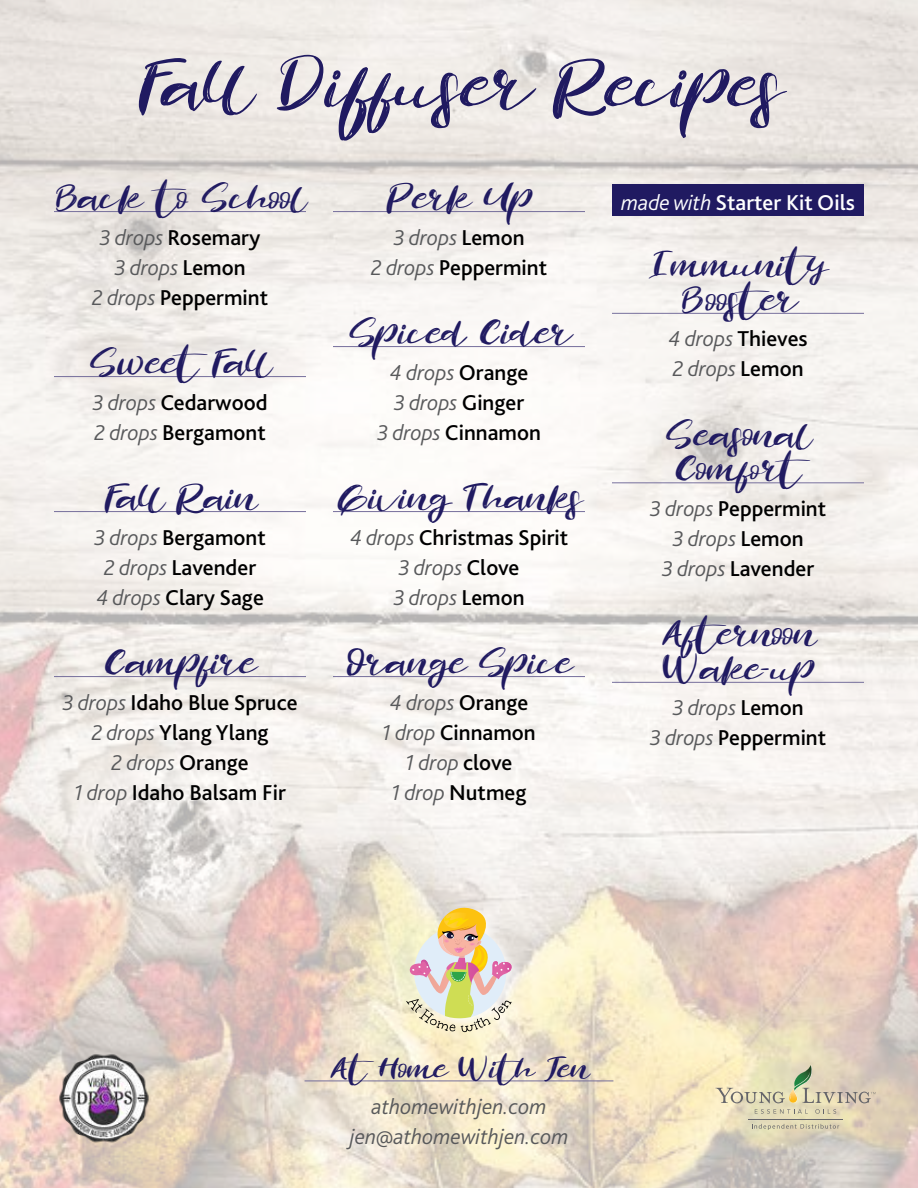
<style>
.page{position:relative;width:918px;height:1188px;background:#fff}
.page>*{position:absolute;margin:0;border:0;box-sizing:border-box;transform-origin:0 0}
.t1{font:69px "Revolution";color:#201a61}
.t2{font:36px/34.5px "Revolution";color:#201a61}
.t3{font:30px "Revolution";color:#201a61}
.t4{font:500 22.5px/30px "Bliss 2";color:#000;text-align:center}
.t5{font:italic 300 22.5px/30px "Bliss 2";color:#58595b}
.t6{font:500 22.5px "Bliss 2";color:#fff}
.s1{font-weight:300;font-style:italic;color:#58595b}
.s2{font-weight:300;font-style:italic}
.s3{font-weight:500;font-style:normal;color:#000}
</style>
<div class="page">
<img style="left:0;top:0;width:918px;height:1188px">
<img style="left:54px;top:1048px;width:99px;height:100px">
<div style="left:404px;top:905px;width:120px;height:140px;background:#fff;opacity:.75"></div>
<svg style="left:406px;top:908px;width:107px;height:124px"></svg>
<hr style="left:54px;top:211px;width:252px;height:1px;background:#766f9c">
<hr style="left:54px;top:376px;width:252px;height:1px;background:#766f9c">
<hr style="left:54px;top:511px;width:252px;height:1px;background:#766f9c">
<hr style="left:54px;top:676px;width:252px;height:1px;background:#766f9c">
<hr style="left:333px;top:211px;width:252px;height:1px;background:#766f9c">
<hr style="left:333px;top:346px;width:252px;height:1px;background:#766f9c">
<hr style="left:333px;top:511px;width:252px;height:1px;background:#766f9c">
<hr style="left:333px;top:676px;width:252px;height:1px;background:#766f9c">
<div style="left:612px;top:184px;width:252px;height:32px;background:#201a61"></div>
<hr style="left:612px;top:313px;width:252px;height:1px;background:#766f9c">
<hr style="left:612px;top:482px;width:252px;height:1px;background:#766f9c">
<hr style="left:612px;top:682px;width:252px;height:1px;background:#766f9c">
<hr style="left:305px;top:1081px;width:308px;height:1px;background:#766f9c">
<svg style="left:716px;top:1065px;width:159px;height:38px"></svg>
<svg style="left:755px;top:1109px;width:53px;height:5px"></svg>
<svg style="left:815px;top:1109px;width:21px;height:5px"></svg>
<hr style="left:748px;top:1120px;width:95px;height:1px;background:#65656a">
<svg style="left:752px;top:1124px;width:87px;height:6px"></svg>
<h1 class="t1" style="left:139px;top:41px;width:642px">Fall Diffuser Recipes</h1>
<h2 class="t2" style="left:55px;top:178px;width:251px">Back to School</h2>
<p class="t4" style="left:92px;top:222px;width:178px"><span class="s1">3 drops</span> Rosemary<br><span class="s1">3 drops</span> Lemon<br><span class="s1">2 drops</span> Peppermint</p>
<h2 class="t2" style="left:90px;top:343px;width:185px">Sweet Fall</h2>
<p class="t4" style="left:92px;top:387px;width:177px;text-align:left"><span class="s1">3 drops</span> Cedarwood<br><span class="s1">2 drops</span> Bergamont</p>
<h2 class="t2" style="left:105px;top:478px;width:152px">Fall Rain</h2>
<p class="t4" style="left:94px;top:522px;width:173px"><span class="s1">3 drops</span> Bergamont<br><span class="s1">2 drops</span> Lavender<br><span class="s1">4 drops</span> Clary Sage</p>
<h2 class="t2" style="left:105px;top:643px;width:152px">Campfire</h2>
<p class="t4" style="left:62px;top:687px;width:237px"><span class="s1">3 drops</span> Idaho Blue Spruce<br><span class="s1">2 drops</span> Ylang Ylang<br><span class="s1">2 drops</span> Orange<br><span class="s1">1 drop</span> Idaho Balsam Fir</p>
<h2 class="t2" style="left:386px;top:178px;width:147px">Perk Up</h2>
<p class="t4" style="left:371px;top:222px;width:178px"><span class="s1">3 drops</span> Lemon<br><span class="s1">2 drops</span> Peppermint</p>
<h2 class="t2" style="left:349px;top:313px;width:226px">Spiced Cider</h2>
<p class="t4" style="left:377px;top:357px;width:166px"><span class="s1">4 drops</span> Orange<br><span class="s1">3 drops</span> Ginger<br><span class="s1">3 drops</span> Cinnamon</p>
<h2 class="t2" style="left:337px;top:478px;width:245px">Giving Thanks</h2>
<p class="t4" style="left:350px;top:522px;width:220px"><span class="s1">4 drops</span> Christmas Spirit<br><span class="s1">3 drops</span> Clove<br><span class="s1">3 drops</span> Lemon</p>
<h2 class="t2" style="left:347px;top:643px;width:226px">Orange Spice</h2>
<p class="t4" style="left:382px;top:687px;width:155px"><span class="s1">4 drops</span> Orange<br><span class="s1">1 drop</span> Cinnamon<br><span class="s1">1 drop</span> clove<br><span class="s1">1 drop</span> Nutmeg</p>
<p class="t6" style="left:621px;top:189px;width:235px"><span class="s2">made with</span> Starter Kit Oils</p>
<h2 class="t2" style="left:649px;top:246px;width:180px;text-align:center">Immunity<br>Booster</h2>
<p class="t5" style="left:668px;top:323px;width:141px">4 drops <span class="s3">Thieves<br></span>2 drops <span class="s3">Lemon</span></p>
<h2 class="t2" style="left:666px;top:415px;width:145px">Seasonal<br>Comfort</h2>
<p class="t4" style="left:650px;top:493px;width:178px"><span class="s1">3 drops</span> Peppermint<br><span class="s1">3 drops</span> Lemon<br><span class="s1">3 drops</span> Lavender</p>
<h2 class="t2" style="left:662px;top:615px;width:153px">Afternoon<br>Wake-up</h2>
<p class="t4" style="left:650px;top:692px;width:178px"><span class="s1">3 drops</span> Lemon<br><span class="s1">3 drops</span> Peppermint</p>
<h3 class="t3" style="left:331px;top:1049px;width:258px">At Home With Jen</h3>
<p class="t5" style="left:350px;top:1091px;width:220px;text-align:center">athomewithjen.com jen@athomewithjen.com</p>
</div>
